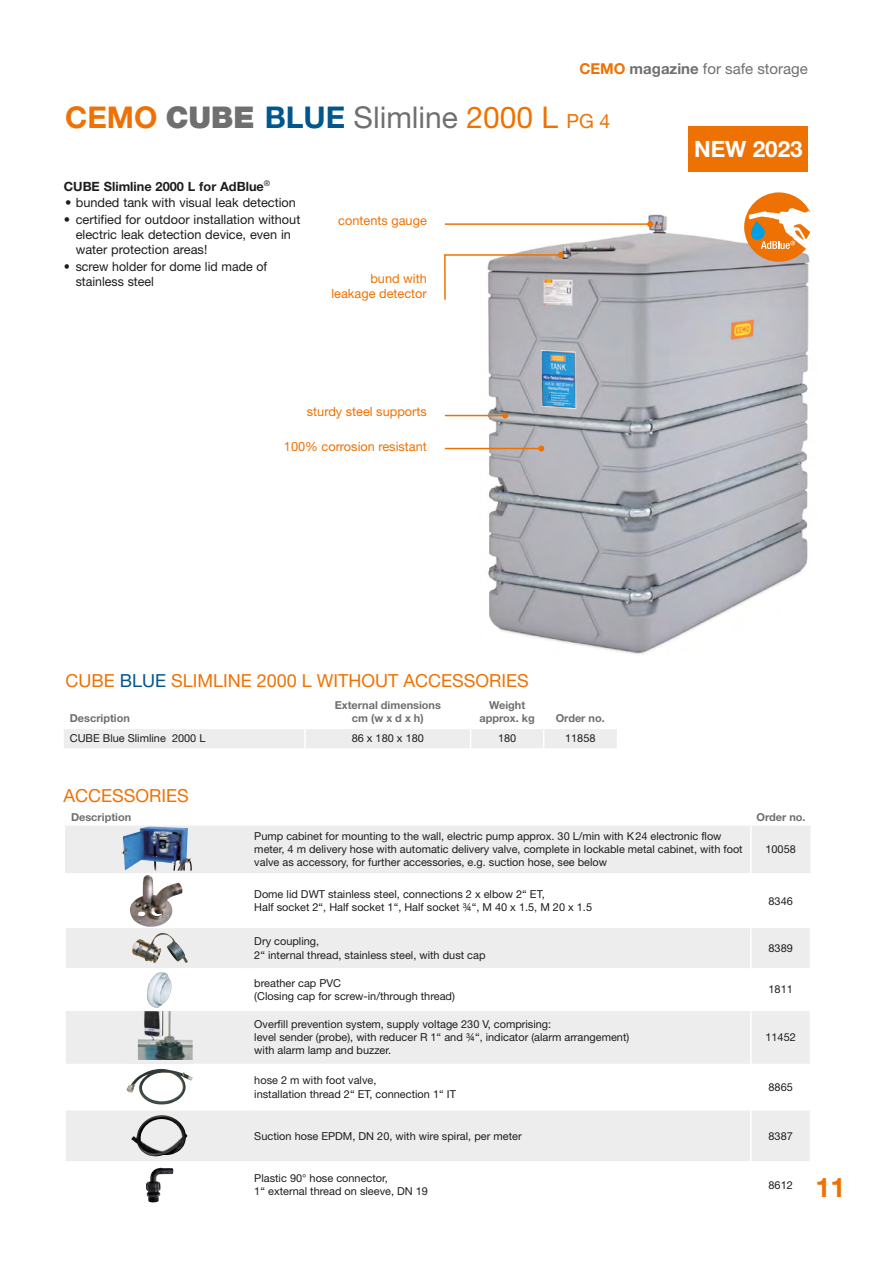
<style>
.page{position:relative;width:893px;height:1263px;background:#fff}
.page>*{position:absolute;margin:0;border:0;box-sizing:border-box;transform-origin:0 0}
.t1{font:30px "Helvetica Neue LT Pro";color:#706f6f}
.t2{font:700 27px "Helvetica Neue LT Pro";color:#ee7203}
.t3{font:700 22.5px "Helvetica Neue LT Pro";color:#fff}
.t4{font:18px "Helvetica Neue LT Pro";color:#ee7203}
.t5{font:15px "Helvetica Neue LT Pro";color:#706f6f}
.t6{font:12.75px/15px "Helvetica Neue LT Pro";color:#1d1d1b}
.t7{font:12.75px/15.3px "Helvetica Neue LT Pro";color:#ee7203;text-align:right}
.t8{font:700 12.75px "Helvetica Neue LT Pro";color:#1d1d1b}
.t9{font:10.95px/13.2px "Helvetica Neue LT Pro";color:#1d1d1b}
.t10{font:700 10.95px/13.2px "Helvetica Neue LT Pro";color:#706f6f;text-align:center}
.s1{font-weight:700;color:#ee7203}
.s2{font-weight:700}
.s3{font-weight:900}
.s4{font-weight:700;color:#00578d}
.s5{color:#ee7203}
.s6{font-size:19.5px;color:#ee7203}
.s7{color:#00578d}
</style>
<div class="page">
<img style="left:479px;top:205px;width:331px;height:450px">
<hr style="left:445px;top:415px;width:60px;height:1px;background:#ee7203">
<svg style="left:502px;top:412px;width:6px;height:6px"></svg>
<hr style="left:445px;top:448px;width:96px;height:1px;background:#ee7203">
<svg style="left:538px;top:445px;width:6px;height:6px"></svg>
<hr style="left:445px;top:223px;width:205px;height:2px;background:#ee7203">
<svg style="left:647px;top:221px;width:6px;height:6px"></svg>
<svg style="left:444px;top:252px;width:120px;height:49px"></svg>
<svg style="left:66px;top:928px;width:744px;height:233px;fill:#ededed"></svg>
<hr style="left:750px;top:928px;width:2px;height:40px;background:#fff">
<hr style="left:750px;top:969px;width:2px;height:40px;background:#fff">
<hr style="left:750px;top:1011px;width:2px;height:53px;background:#fff">
<hr style="left:750px;top:1065px;width:2px;height:44px;background:#fff">
<hr style="left:750px;top:1110px;width:2px;height:51px;background:#fff">
<div style="left:65px;top:826px;width:745px;height:47px;background:#ededed"></div>
<hr style="left:64px;top:968px;width:183px;height:1px;background:#fff">
<hr style="left:254px;top:968px;width:497px;height:1px;background:#fff">
<hr style="left:751px;top:968px;width:60px;height:1px;background:#fff">
<hr style="left:64px;top:1009px;width:183px;height:2px;background:#fff">
<svg style="left:247px;top:1009px;width:7px;height:2px"></svg>
<hr style="left:254px;top:1009px;width:497px;height:2px;background:#fff">
<hr style="left:751px;top:1009px;width:60px;height:2px;background:#fff">
<hr style="left:64px;top:1064px;width:183px;height:1px;background:#fff">
<hr style="left:254px;top:1064px;width:497px;height:1px;background:#fff">
<hr style="left:751px;top:1064px;width:60px;height:1px;background:#fff">
<hr style="left:64px;top:1109px;width:183px;height:1px;background:#fff">
<hr style="left:254px;top:1109px;width:497px;height:1px;background:#fff">
<hr style="left:751px;top:1109px;width:60px;height:1px;background:#fff">
<img style="left:121px;top:827px;width:71px;height:43px">
<img style="left:130px;top:875px;width:52px;height:52px">
<img style="left:132px;top:933px;width:56px;height:30px">
<img style="left:146px;top:972px;width:28px;height:36px">
<div style="left:126px;top:1011px;width:67px;height:52px;background:#ededed"></div>
<img style="left:138px;top:1011px;width:55px;height:49px">
<img style="left:126px;top:1069px;width:67px;height:35px">
<img style="left:131px;top:1115px;width:56px;height:41px">
<img style="left:146px;top:1167px;width:27px;height:35px">
<div style="left:64px;top:729px;width:553px;height:19px;background:#ededed"></div>
<div style="left:689px;top:126px;width:119px;height:46px;background:#ee7203"></div>
<div style="left:744px;top:192px;width:69px;height:70px;background:#ee7203;border-radius:50%"></div>
<svg style="left:748px;top:208px;width:65px;height:45px"></svg>
<h3 class="t5" style="left:579px;top:60px;width:230px"><span class="s1">CEMO</span> <span class="s2">magazine</span> for safe storage</h3>
<h1 class="t1" style="left:65px;top:99px;width:546px"><span class="s1">CEMO</span> <span class="s3">CUBE</span> <span class="s4">BLUE</span> Slimline <span class="s5">2000 L</span> <span class="s6">PG 4</span></h1>
<p class="t8" style="left:64px;top:178px;width:208px">CUBE Slimline 2000 L for AdBlue<sup>®</sup></p>
<p class="t6" style="left:65px;top:195px;width:232px">• bunded tank with visual leak detection</p>
<p class="t6" style="left:76px;top:212px;width:226px;text-indent:-12px">• certified for outdoor installation without electric leak detection device, even in water protection areas!</p>
<p class="t6" style="left:76px;top:258px;width:193px;text-indent:-12px">• screw holder for dome lid made of stainless steel</p>
<p class="t7" style="left:338px;top:213px;width:90px">contents gauge</p>
<p class="t7" style="left:331px;top:271px;width:97px">bund with leakage detector</p>
<p class="t7" style="left:307px;top:404px;width:121px">sturdy steel supports</p>
<p class="t7" style="left:284px;top:439px;width:144px">100% corrosion resistant</p>
<h3 class="t3" style="left:694px;top:135px;width:110px">NEW 2023</h3>
<h3 class="t4" style="left:65px;top:669px;width:465px">CUBE <span class="s7">BLUE</span> SLIMLINE 2000 L WITHOUT ACCESSORIES</h3>
<p class="t10" style="left:70px;top:712px;width:62px">Description</p>
<p class="t10" style="left:335px;top:698px;width:108px">External dimensions cm (w x d x h)</p>
<p class="t10" style="left:479px;top:698px;width:57px">Weight approx. kg</p>
<p class="t10" style="left:556px;top:712px;width:51px">Order no.</p>
<p class="t9" style="left:70px;top:731px;width:137px">CUBE Blue Slimline 2000 L</p>
<p class="t9" style="left:352px;top:731px;width:74px">86 x 180 x 180</p>
<p class="t9" style="left:498px;top:731px;width:20px">180</p>
<p class="t9" style="left:565px;top:731px;width:32px">11858</p>
<h3 class="t4" style="left:64px;top:784px;width:127px">ACCESSORIES</h3>
<p class="t10" style="left:71px;top:810px;width:62px">Description</p>
<p class="t10" style="left:756px;top:810px;width:51px">Order no.</p>
<p class="t9" style="left:254px;top:829px;width:490px">Pump cabinet for mounting to the wall, electric pump approx. 30 L/min with K24 electronic flow meter, 4 m delivery hose with automatic delivery valve, complete in lockable metal cabinet, with foot valve as accessory, for further accessories, e.g. suction hose, see below</p>
<p class="t9" style="left:765px;top:842px;width:32px">10058</p>
<p class="t9" style="left:254px;top:887px;width:339px">Dome lid DWT stainless steel, connections 2 x elbow 2“ ET,<br>Half socket 2“, Half socket 1“, Half socket ¾“, M 40 x 1.5, M 20 x 1.5</p>
<p class="t9" style="left:768px;top:894px;width:26px">8346</p>
<p class="t9" style="left:254px;top:935px;width:233px">Dry coupling,<br>2“ internal thread, stainless steel, with dust cap</p>
<p class="t9" style="left:768px;top:941px;width:26px">8389</p>
<p class="t9" style="left:254px;top:976px;width:202px">breather cap PVC<br>(Closing cap for screw-in/through thread)</p>
<p class="t9" style="left:768px;top:983px;width:26px">1811</p>
<p class="t9" style="left:254px;top:1017px;width:377px">Overfill prevention system, supply voltage 230 V, comprising:<br>level sender (probe), with reducer R 1“ and ¾“, indicator (alarm arrangement) with alarm lamp and buzzer.</p>
<p class="t9" style="left:765px;top:1030px;width:32px">11452</p>
<p class="t9" style="left:254px;top:1074px;width:203px">hose 2 m with foot valve,<br>installation thread 2“ ET, connection 1“ IT</p>
<p class="t9" style="left:768px;top:1080px;width:26px">8865</p>
<p class="t9" style="left:254px;top:1129px;width:269px">Suction hose EPDM, DN 20, with wire spiral, per meter</p>
<p class="t9" style="left:768px;top:1129px;width:26px">8387</p>
<p class="t9" style="left:254px;top:1171px;width:175px">Plastic 90° hose connector,<br>1“ external thread on sleeve, DN 19</p>
<p class="t9" style="left:768px;top:1178px;width:26px">8612</p>
<h2 class="t2" style="left:815px;top:1171px;width:32px">11</h2>
</div>
